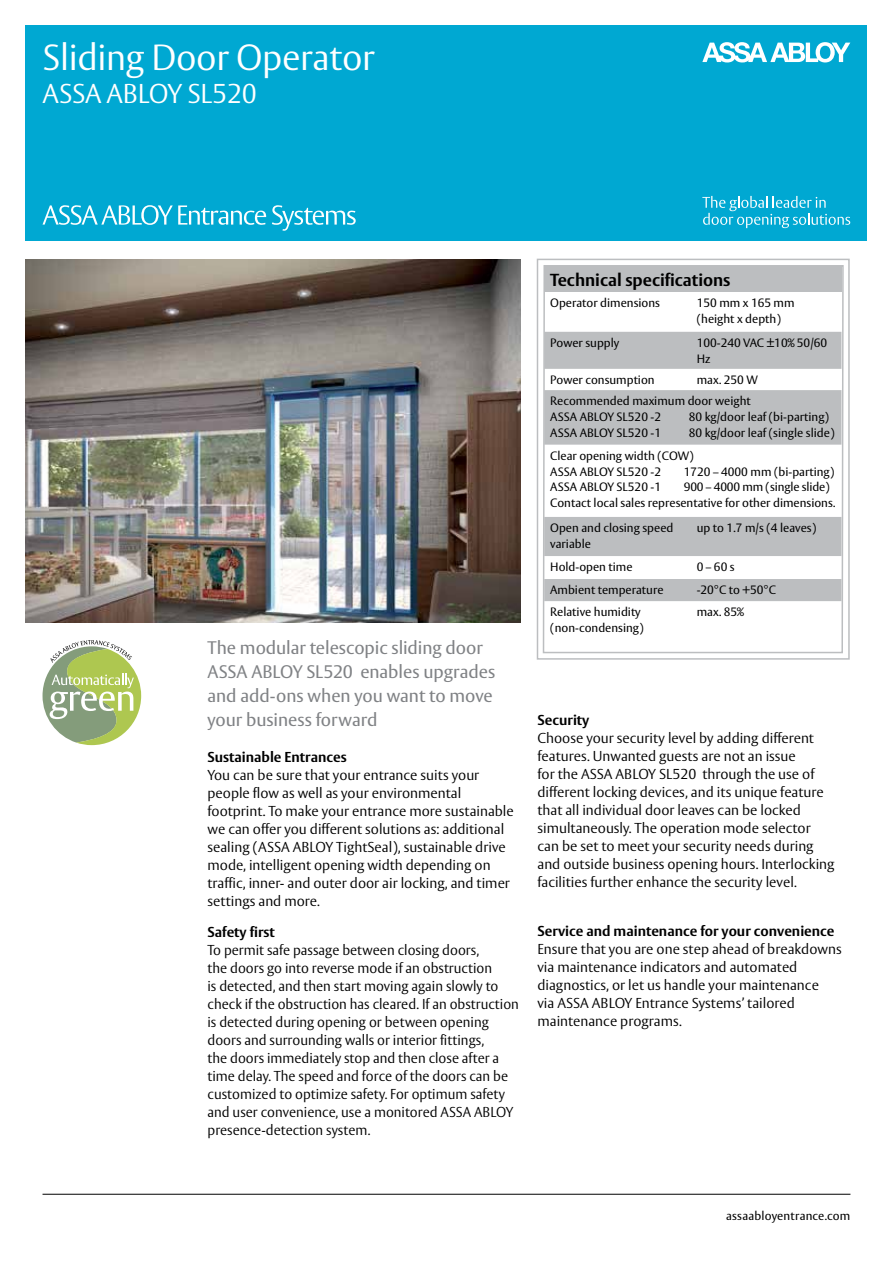
<style>
.page{position:relative;width:893px;height:1263px;background:#fff}
.page>*{position:absolute;margin:0;border:0;box-sizing:border-box;transform-origin:0 0}
.t1{font:300 36px "ASSA Vesta";letter-spacing:-.01em;color:#fff}
.t2{font:300 27px "ASSA Vesta";letter-spacing:-.01em;color:#fff}
.t3{font:18px/24px "ASSA Vesta";letter-spacing:-.005em;color:#808285}
.t4{font:700 17.25px "ASSA Vesta";color:#000}
.t5{font:300 14.25px/18px "ASSA Vesta";color:#000}
.t6{font:700 14.25px "ASSA Vesta";color:#000}
.t7{font:12px/15.8px "ASSA Vesta";color:#000}
</style>
<div class="page">
<hr style="left:43px;top:1194px;width:807px;height:1px;background:#000">
<div style="left:25px;top:26px;width:842px;height:215px;background:#00a8d2"></div>
<svg style="left:702px;top:196px;width:148px;height:32px"></svg>
<svg style="left:702px;top:42px;width:148px;height:20px"></svg>
<svg style="left:43px;top:640px;width:98px;height:105px"></svg>
<svg style="left:43px;top:205px;width:313px;height:26px"></svg>
<img style="left:25px;top:259px;width:495px;height:364px">
<svg style="left:542px;top:265px;width:302px;height:389px"></svg>
<div style="left:537px;top:259px;width:313px;height:401px;border:2px solid #bcbec0"></div>
<h1 class="t1" style="left:43px;top:36px;width:334px">Sliding Door Operator</h1>
<h2 class="t2" style="left:43px;top:77px;width:216px">ASSA ABLOY SL520</h2>
<p class="t3" style="left:207px;top:636px;width:289px">The modular telescopic sliding door<br>ASSA ABLOY SL520 enables upgrades and add-ons when you want to move your business forward</p>
<p class="t6" style="left:207px;top:749px;width:141px">Sustainable Entrances</p>
<p class="t5" style="left:207px;top:767px;width:308px">You can be sure that your entrance suits your people flow as well as your environmental footprint. To make your entrance more sustainable we can offer you different solutions as: additional sealing (ASSA ABLOY TightSeal), sustainable drive mode, intelligent opening width depending on traffic, inner- and outer door air locking, and timer settings and more.</p>
<p class="t6" style="left:207px;top:923px;width:69px">Safety first</p>
<p class="t5" style="left:207px;top:942px;width:313px">To permit safe passage between closing doors,<br>the doors go into reverse mode if an obstruction<br>is detected, and then start moving again slowly to check if the obstruction has cleared. If an obstruction is detected during opening or between opening doors and surrounding walls or interior fittings,<br>the doors immediately stop and then close after a time delay. The speed and force of the doors can be customized to optimize safety. For optimum safety and user convenience, use a monitored ASSA ABLOY presence-detection system.</p>
<p class="t4" style="left:550px;top:269px;width:182px">Technical specifications</p>
<p class="t7" style="left:550px;top:296px;width:111px">Operator dimensions</p>
<p class="t7" style="left:697px;top:296px;width:99px">150 mm x 165 mm (height x depth)</p>
<p class="t7" style="left:550px;top:335px;width:71px">Power supply</p>
<p class="t7" style="left:697px;top:335px;width:132px">100-240 VAC ±10% 50/60<br>Hz</p>
<p class="t7" style="left:550px;top:373px;width:106px">Power consumption</p>
<p class="t7" style="left:550px;top:370px;width:209px;line-height:21.3px;text-indent:146px">max. 250 W<br>Recommended maximum door weight</p>
<p class="t7" style="left:550px;top:410px;width:112px">ASSA ABLOY SL520 -2</p>
<p class="t7" style="left:689px;top:410px;width:142px">80 kg/door leaf (bi-parting)</p>
<p class="t7" style="left:550px;top:425px;width:112px">ASSA ABLOY SL520 -1</p>
<p class="t7" style="left:550px;top:422px;width:286px;line-height:23px;text-indent:139px">80 kg/door leaf (single slide)<br>Clear opening width (COW)</p>
<p class="t7" style="left:550px;top:464px;width:112px">ASSA ABLOY SL520 -2</p>
<p class="t7" style="left:684px;top:464px;width:152px">1720 – 4000 mm (bi-parting)</p>
<p class="t7" style="left:550px;top:480px;width:112px">ASSA ABLOY SL520 -1</p>
<p class="t7" style="left:550px;top:480px;width:287px;text-indent:134px">900 – 4000 mm (single slide)<br>Contact local sales representative for other dimensions.</p>
<p class="t7" style="left:550px;top:521px;width:125px">Open and closing speed variable</p>
<p class="t7" style="left:697px;top:521px;width:121px">up to 1.7 m/s (4 leaves)</p>
<p class="t7" style="left:550px;top:560px;width:84px">Hold-open time</p>
<p class="t7" style="left:697px;top:560px;width:40px">0 – 60 s</p>
<p class="t7" style="left:550px;top:583px;width:115px">Ambient temperature</p>
<p class="t7" style="left:697px;top:583px;width:81px">-20°C to +50°C</p>
<p class="t7" style="left:550px;top:605px;width:95px">Relative humidity (non-condensing)</p>
<p class="t7" style="left:697px;top:605px;width:49px">max. 85%</p>
<p class="t6" style="left:537px;top:711px;width:53px">Security</p>
<p class="t5" style="left:537px;top:730px;width:299px">Choose your security level by adding different features. Unwanted guests are not an issue<br>for the ASSA ABLOY SL520 through the use of different locking devices, and its unique feature that all individual door leaves can be locked simultaneously. The operation mode selector can be set to meet your security needs during and outside business opening hours. Interlocking facilities further enhance the security level.</p>
<p class="t6" style="left:537px;top:922px;width:298px">Service and maintenance for your convenience</p>
<p class="t5" style="left:537px;top:940px;width:306px">Ensure that you are one step ahead of breakdowns via maintenance indicators and automated diagnostics, or let us handle your maintenance<br>via ASSA ABLOY Entrance Systems’ tailored maintenance programs.</p>
<p class="t7" style="left:726px;top:1209px;width:126px">assaabloyentrance.com</p>
</div>
